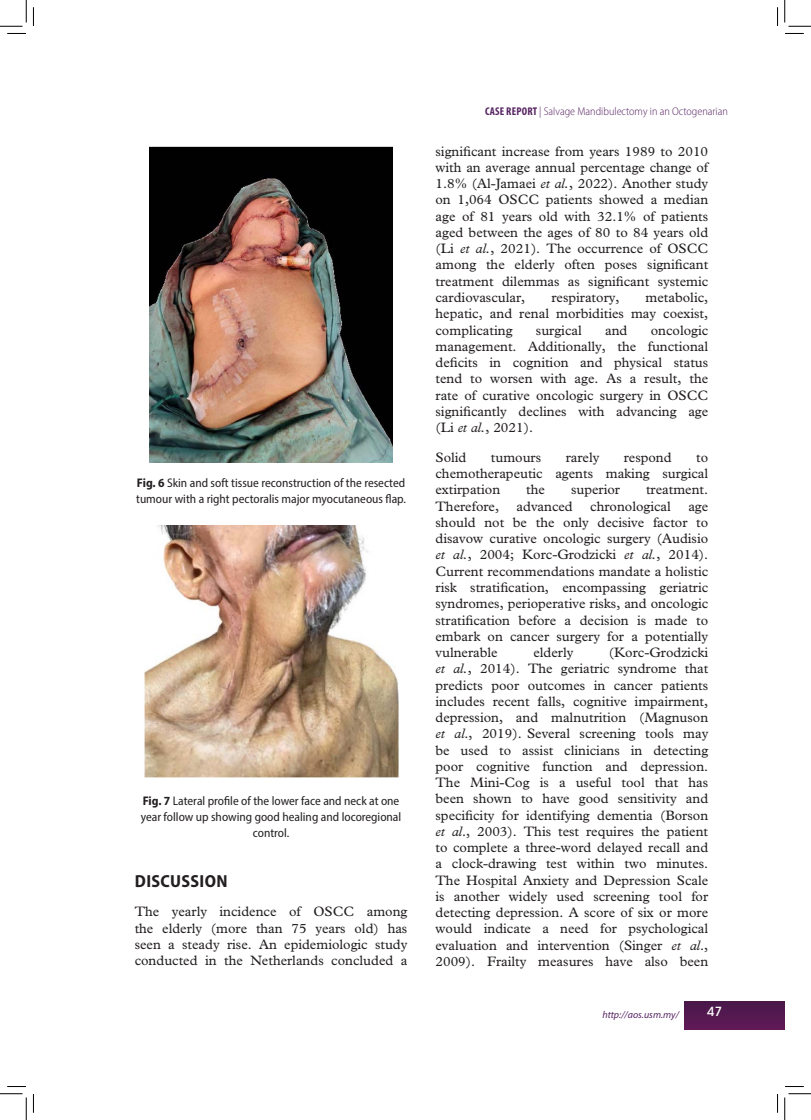
<style>
.page{position:relative;width:811px;height:1120px;background:#fff}
.page>*{position:absolute;margin:0;border:0;box-sizing:border-box;transform-origin:0 0}
.t1{font:700 semi-condensed 17.5px "Myriad Pro";letter-spacing:.02em;color:#231f20}
.t2{font:13.75px/16.2px "Plantin Std";color:#231f20;text-align:justify}
.t3{font:semi-condensed 12.5px/16.2px "Myriad Pro";color:#231f20}
.t4{font:500 12.5px "ITC Avant Garde Std";color:#fff}
.t5{font:300 semi-condensed 11.25px "Myriad Pro";color:#572563}
.t6{font:italic 10px "Myriad Pro";color:#572563}
.s1{font-weight:700}
.s2{font-weight:700;font-stretch:condensed}
.s3{font-style:italic}
</style>
<div class="page">
<div style="left:685px;top:1001px;width:100px;height:28px;background:#541950"></div>
<img style="left:150px;top:146px;width:242px;height:316px">
<img style="left:144px;top:525px;width:255px;height:253px">
<svg style="left:7px;top:33px;width:19px;height:1px"></svg>
<svg style="left:785px;top:33px;width:19px;height:1px"></svg>
<svg style="left:7px;top:1086px;width:19px;height:1px"></svg>
<svg style="left:785px;top:1086px;width:19px;height:1px"></svg>
<svg style="left:33px;top:7px;width:1px;height:19px"></svg>
<svg style="left:33px;top:1094px;width:1px;height:18px"></svg>
<svg style="left:777px;top:7px;width:1px;height:19px"></svg>
<svg style="left:777px;top:1094px;width:1px;height:18px"></svg>
<svg style="left:0;top:0;width:27px;height:27px"></svg>
<svg style="left:0;top:1093px;width:27px;height:26px"></svg>
<svg style="left:785px;top:0;width:26px;height:27px"></svg>
<svg style="left:785px;top:1093px;width:26px;height:26px"></svg>
<p class="t3" style="left:136px;top:474px;width:271px"><span class="s1">Fig. 6</span> Skin and soft tissue reconstruction of the resected tumour with a right pectoralis major myocutaneous flap.</p>
<p class="t3" style="left:141px;top:792px;width:262px;text-align:center"><span class="s1">Fig. 7</span> Lateral profile of the lower face and neck at one year follow up showing good healing and locoregional control.</p>
<p class="t1" style="left:135px;top:869px;width:94px">DISCUSSION</p>
<p class="t2" style="left:135px;top:903px;width:274px">The yearly incidence of OSCC among the elderly (more than 75 years old) has seen a steady rise. An epidemiologic study conducted in the Netherlands concluded a</p>
<p class="t5" style="left:485px;top:104px;width:244px"><span class="s2">CASE REPORT</span> | Salvage Mandibulectomy in an Octogenarian</p>
<p class="t2" style="left:436px;top:143px;width:274px">significant increase from years 1989 to 2010 with an average annual percentage change of 1.8% (Al-Jamaei <span class="s3">et al.</span>, 2022). Another study on 1,064 OSCC patients showed a median age of 81 years old with 32.1% of patients aged between the ages of 80 to 84 years old (Li <span class="s3">et al.</span>, 2021). The occurrence of OSCC among the elderly often poses significant treatment dilemmas as significant systemic cardiovascular,</p>
<p class="t2" style="left:436px;top:289px;width:274px;text-indent:210px">metabolic, hepatic, and renal morbidities may coexist, complicating</p>
<p class="t2" style="left:551px;top:289px;width:70px">respiratory,</p>
<p class="t2" style="left:436px;top:322px;width:274px;text-indent:215px">oncologic management. Additionally, the functional deficits in cognition and physical status tend to worsen with age. As a result, the rate of curative oncologic surgery in OSCC significantly declines with advancing age (Li <span class="s3">et al.</span>, 2021).</p>
<p class="t2" style="left:436px;top:449px;width:32px">Solid</p>
<p class="t2" style="left:491px;top:449px;width:52px">tumours</p>
<p class="t2" style="left:566px;top:449px;width:35px">rarely</p>
<p class="t2" style="left:624px;top:449px;width:49px">respond</p>
<p class="t2" style="left:536px;top:322px;width:47px">surgical</p>
<p class="t2" style="left:605px;top:322px;width:24px">and</p>
<p class="t2" style="left:436px;top:449px;width:274px;text-indent:261px">to chemotherapeutic agents making surgical extirpation</p>
<p class="t2" style="left:526px;top:481px;width:20px">the</p>
<p class="t2" style="left:571px;top:481px;width:50px">superior</p>
<p class="t2" style="left:646px;top:481px;width:64px">treatment.</p>
<p class="t2" style="left:436px;top:498px;width:65px">Therefore,</p>
<p class="t2" style="left:517px;top:498px;width:58px">advanced</p>
<p class="t2" style="left:590px;top:498px;width:82px">chronological</p>
<p class="t2" style="left:436px;top:498px;width:274px;text-indent:253px">age should not be the only decisive factor to disavow curative oncologic surgery (Audisio <span class="s3">et al.</span>, 2004; Korc-Grodzicki <span class="s3">et al.</span>, 2014).<br>Current recommendations mandate a holistic risk stratification, encompassing geriatric syndromes, perioperative risks, and oncologic stratification before a decision is made to embark on cancer surgery for a potentially vulnerable</p>
<p class="t2" style="left:436px;top:644px;width:274px;text-indent:173px">(Korc-Grodzicki <span class="s3">et al.</span>, 2014). The geriatric syndrome that predicts poor outcomes in cancer patients includes recent falls, cognitive impairment, depression, and malnutrition (Magnuson <span class="s3">et al</span>., 2019). Several screening tools may be used to assist clinicians in detecting poor cognitive function and depression.<br>The Mini-Cog is a useful tool that has been shown to have good sensitivity and specificity for identifying dementia (Borson <span class="s3">et al</span>., 2003). This test requires the patient to complete a three-word delayed recall and a clock-drawing test within two minutes.<br>The Hospital Anxiety and Depression Scale is another widely used screening tool for detecting depression. A score of six or more would indicate a need for psychological evaluation and intervention (Singer <span class="s3">et al</span>., 2009). Frailty measures have also been</p>
<p class="t2" style="left:533px;top:644px;width:41px">elderly</p>
<p class="t6" style="left:602px;top:1008px;width:78px">http://aos.usm.my/</p>
<p class="t4" style="left:707px;top:1004px;width:16px">47</p>
</div>
